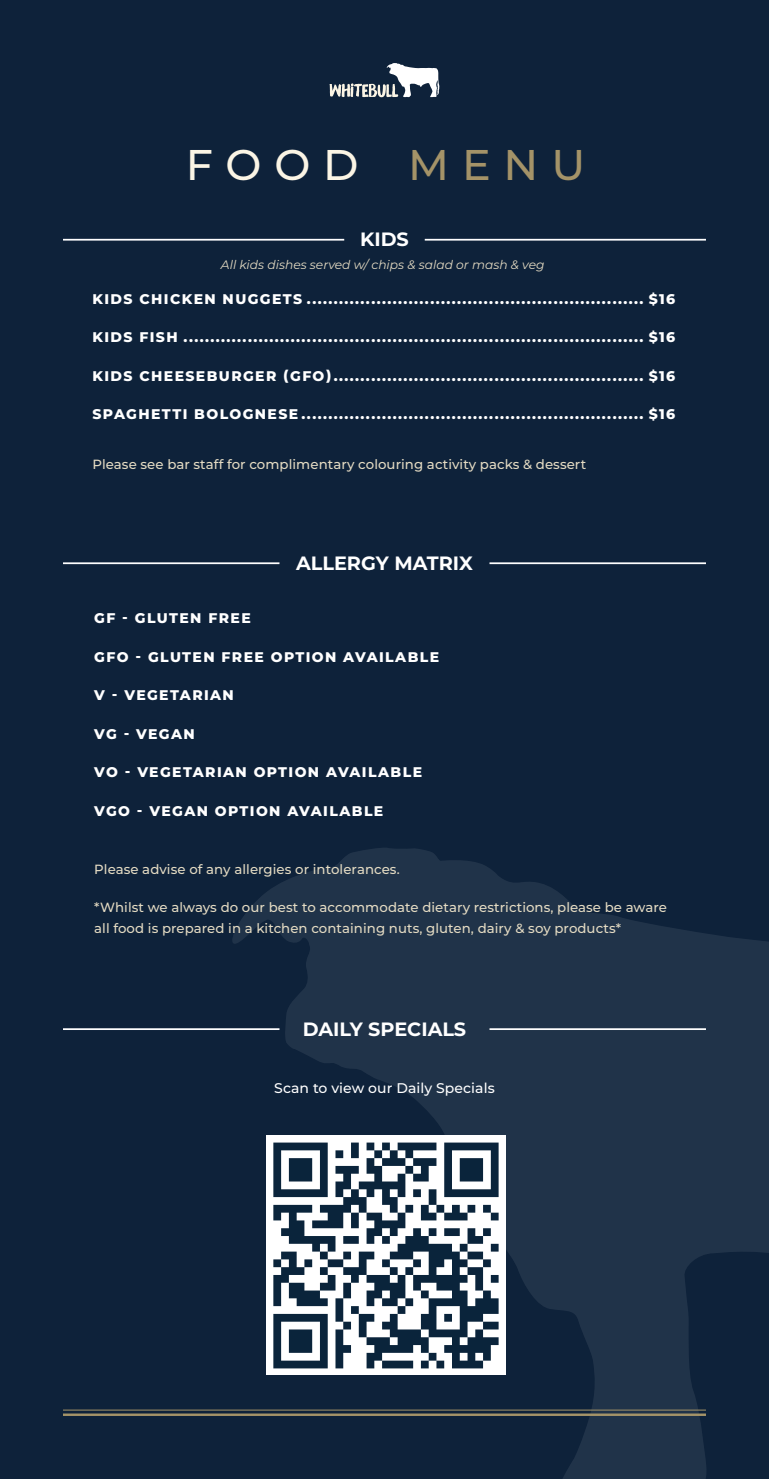
<style>
.page{position:relative;width:769px;height:1479px;background:#fff}
.page>*{position:absolute;margin:0;border:0;box-sizing:border-box;transform-origin:0 0}
.t1{font:500 42.88px "Montserrat";color:#fbf5e5}
.t2{font:500 42.88px "Montserrat";color:#a49368}
.t3{font:700 19.25px "Montserrat";color:#fff}
.t4{font:800 14px "Montserrat";letter-spacing:.1em;color:#fff}
.t5{font:500 14px "Montserrat";letter-spacing:.005em;color:#fff}
.t6{font:500 13.3px/21px "Montserrat";letter-spacing:.005em;color:#e4dbc3}
.t7{font:italic 12.25px "Montserrat";color:#e4dbc3}
</style>
<div class="page">
<div style="left:0;top:0;width:769px;height:1478px;background:#0e223a"></div>
<svg style="left:230px;top:848px;width:539px;height:630px;fill:#203349"></svg>
<hr style="left:489px;top:562px;width:217px;height:2px;background:#fff">
<hr style="left:63px;top:562px;width:216px;height:2px;background:#fff">
<div style="left:266px;top:1135px;width:240px;height:239px;background:#fff"></div>
<svg style="left:273px;top:1142px;width:226px;height:226px"></svg>
<hr style="left:489px;top:1028px;width:217px;height:2px;background:#fff">
<hr style="left:63px;top:1028px;width:216px;height:2px;background:#fff">
<hr style="left:425px;top:239px;width:281px;height:1px;background:#fff">
<hr style="left:63px;top:239px;width:281px;height:1px;background:#fff">
<svg style="left:330px;top:63px;width:109px;height:34px"></svg>
<hr style="left:63px;top:1413px;width:643px;height:2px;background:#a49368">
<hr style="left:63px;top:1409px;width:643px;height:1px;background:#a49368">
<p class="t1" style="left:186px;top:135px;width:174px">FOOD</p>
<p class="t2" style="left:408px;top:135px;width:178px">MENU</p>
<p class="t3" style="left:360px;top:225px;width:50px">KIDS</p>
<p class="t7" style="left:221px;top:256px;width:325px">All kids dishes served w/ chips &amp; salad or mash &amp; veg</p>
<p class="t4" style="left:92px;top:288px;width:584px">KIDS CHICKEN NUGGETS ............................................................... $16</p>
<p class="t4" style="left:92px;top:327px;width:584px">KIDS FISH ...................................................................................... $16</p>
<p class="t4" style="left:92px;top:365px;width:584px">KIDS CHEESEBURGER (GFO).......................................................... $16</p>
<p class="t4" style="left:92px;top:404px;width:584px">SPAGHETTI BOLOGNESE ................................................................ $16</p>
<p class="t6" style="left:92px;top:453px;width:495px">Please see bar staff for complimentary colouring activity packs &amp; dessert</p>
<p class="t3" style="left:296px;top:549px;width:178px">ALLERGY MATRIX</p>
<p class="t4" style="left:94px;top:608px;width:158px">GF - GLUTEN FREE</p>
<p class="t4" style="left:94px;top:646px;width:346px">GFO - GLUTEN FREE OPTION AVAILABLE</p>
<p class="t4" style="left:94px;top:685px;width:141px">V - VEGETARIAN</p>
<p class="t4" style="left:94px;top:723px;width:102px">VG - VEGAN</p>
<p class="t4" style="left:94px;top:762px;width:329px">VO - VEGETARIAN OPTION AVAILABLE</p>
<p class="t4" style="left:94px;top:800px;width:291px">VGO - VEGAN OPTION AVAILABLE</p>
<p class="t6" style="left:94px;top:857px;width:307px">Please advise of any allergies or intolerances.</p>
<p class="t6" style="left:94px;top:896px;width:574px">*Whilst we always do our best to accommodate dietary restrictions, please be aware all food is prepared in a kitchen containing nuts, gluten, dairy &amp; soy products*</p>
<p class="t3" style="left:303px;top:1015px;width:165px">DAILY SPECIALS</p>
<p class="t5" style="left:274px;top:1077px;width:222px">Scan to view our Daily Specials</p>
</div>
